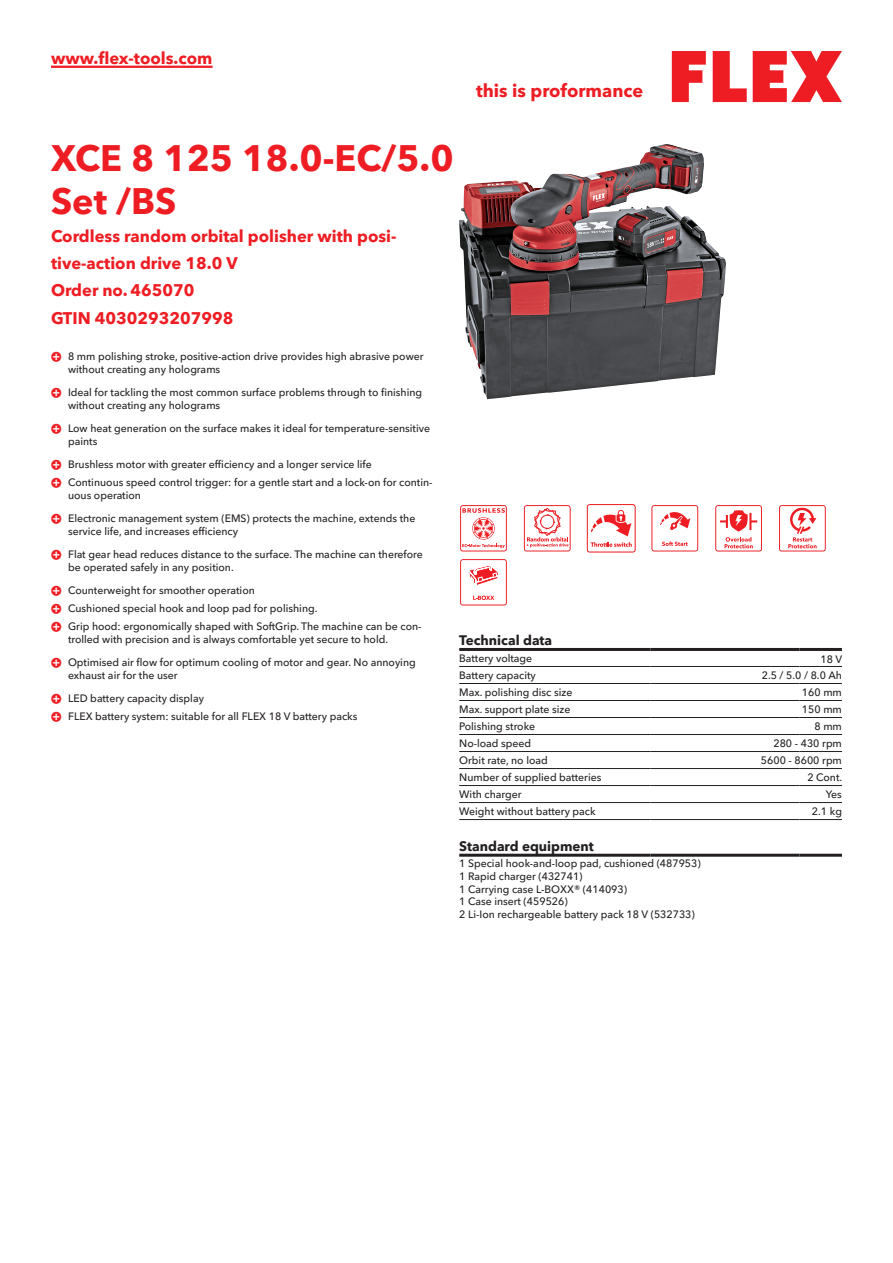
<style>
.page{position:relative;width:893px;height:1263px;background:#fff}
.page>*{position:absolute;margin:0;border:0;box-sizing:border-box;transform-origin:0 0}
.CB_AF_Product-name{font:700 36px/43.2px "Avenir Next W1 G";color:#ee1d23}
.t1{font:700 18px "Avenir Next W1 G";color:#ee1d23}
.CB_AF_Product-short{font:700 16.5px/27px "Avenir Next W1 G";color:#ee1d23}
.CB_AF_Order-number{font:700 16.5px "Avenir Next W1 G";color:#ee1d23}
.CB_AF_Table-headline{font:700 13.5px "Avenir Next W1 G";color:#231f20}
.CB_AF_Table-specific{font:500 10.5px/12.6px "Avenir Next W1 G";color:#231f20}
</style>
<div class="page">
<svg style="left:672px;top:51px;width:34px;height:51px"></svg>
<svg style="left:713px;top:51px;width:34px;height:51px"></svg>
<svg style="left:753px;top:51px;width:89px;height:51px"></svg>
<hr style="left:51px;top:66px;width:162px;height:2px;background:#ee1d23">
<img style="left:459px;top:144px;width:233px;height:255px">
<hr style="left:459px;top:666px;width:192px;height:1px;background:#231f20">
<hr style="left:651px;top:666px;width:148px;height:1px;background:#231f20">
<hr style="left:799px;top:666px;width:43px;height:1px;background:#231f20">
<hr style="left:459px;top:683px;width:192px;height:1px;background:#231f20">
<hr style="left:651px;top:683px;width:148px;height:1px;background:#231f20">
<hr style="left:799px;top:683px;width:43px;height:1px;background:#231f20">
<hr style="left:459px;top:700px;width:192px;height:1px;background:#231f20">
<hr style="left:651px;top:700px;width:148px;height:1px;background:#231f20">
<hr style="left:799px;top:700px;width:43px;height:1px;background:#231f20">
<hr style="left:459px;top:717px;width:192px;height:1px;background:#231f20">
<hr style="left:651px;top:717px;width:148px;height:1px;background:#231f20">
<hr style="left:799px;top:717px;width:43px;height:1px;background:#231f20">
<hr style="left:459px;top:734px;width:192px;height:1px;background:#231f20">
<hr style="left:651px;top:734px;width:148px;height:1px;background:#231f20">
<hr style="left:799px;top:734px;width:43px;height:1px;background:#231f20">
<hr style="left:459px;top:751px;width:192px;height:1px;background:#231f20">
<hr style="left:651px;top:751px;width:148px;height:1px;background:#231f20">
<hr style="left:799px;top:751px;width:43px;height:1px;background:#231f20">
<hr style="left:459px;top:768px;width:192px;height:1px;background:#231f20">
<hr style="left:651px;top:768px;width:148px;height:1px;background:#231f20">
<hr style="left:799px;top:768px;width:43px;height:1px;background:#231f20">
<hr style="left:459px;top:785px;width:192px;height:1px;background:#231f20">
<hr style="left:651px;top:785px;width:148px;height:1px;background:#231f20">
<hr style="left:799px;top:785px;width:43px;height:1px;background:#231f20">
<hr style="left:459px;top:802px;width:192px;height:1px;background:#231f20">
<hr style="left:651px;top:802px;width:148px;height:1px;background:#231f20">
<hr style="left:799px;top:802px;width:43px;height:1px;background:#231f20">
<hr style="left:459px;top:819px;width:192px;height:1px;background:#231f20">
<hr style="left:651px;top:819px;width:148px;height:1px;background:#231f20">
<hr style="left:799px;top:819px;width:43px;height:1px;background:#231f20">
<hr style="left:459px;top:648px;width:192px;height:3px;background:#231f20">
<hr style="left:651px;top:648px;width:148px;height:3px;background:#231f20">
<hr style="left:799px;top:648px;width:43px;height:3px;background:#231f20">
<hr style="left:459px;top:854px;width:192px;height:3px;background:#231f20">
<hr style="left:651px;top:854px;width:148px;height:3px;background:#231f20">
<hr style="left:799px;top:854px;width:43px;height:3px;background:#231f20">
<svg style="left:460px;top:505px;width:47px;height:46px"></svg>
<svg style="left:524px;top:505px;width:47px;height:46px"></svg>
<svg style="left:587px;top:504px;width:49px;height:48px"></svg>
<svg style="left:651px;top:505px;width:47px;height:46px"></svg>
<svg style="left:715px;top:505px;width:47px;height:46px"></svg>
<svg style="left:779px;top:505px;width:47px;height:46px"></svg>
<svg style="left:460px;top:559px;width:47px;height:46px"></svg>
<h3 class="CB_AF_Product-short" style="left:51px;top:43px;width:163px">www.flex-tools.com</h3>
<p class="CB_AF_Product-name" style="left:51px;top:134px;width:404px">XCE 8 125 18.0-EC/5.0<br>Set /BS</p>
<p class="CB_AF_Product-short" style="left:51px;top:221px;width:347px">Cordless random orbital polisher with posi&shy;tive-action drive 18.0 V</p>
<p class="CB_AF_Order-number" style="left:51px;top:277px;width:145px">Order no. 465070</p>
<p class="CB_AF_Order-number" style="left:51px;top:305px;width:184px">GTIN 4030293207998</p>
<h2 class="t1" style="left:476px;top:77px;width:169px">this is proformance</h2>
<p class="CB_AF_Table-specific" style="left:68px;top:349px;width:357px">8 mm polishing stroke, positive-action drive provides high abrasive power without creating any holograms</p>
<p class="CB_AF_Table-specific" style="left:68px;top:385px;width:356px">Ideal for tackling the most common surface problems through to finishing without creating any holograms</p>
<p class="CB_AF_Table-specific" style="left:68px;top:421px;width:363px">Low heat generation on the surface makes it ideal for temperature-sensitive paints</p>
<p class="CB_AF_Table-specific" style="left:68px;top:457px;width:305px">Brushless motor with greater efficiency and a longer service life</p>
<p class="CB_AF_Table-specific" style="left:68px;top:475px;width:366px">Continuous speed control trigger: for a gentle start and a lock-on for contin&shy;uous operation</p>
<p class="CB_AF_Table-specific" style="left:68px;top:511px;width:349px">Electronic management system (EMS) protects the machine, extends the service life, and increases efficiency</p>
<p class="CB_AF_Table-specific" style="left:68px;top:547px;width:356px">Flat gear head reduces distance to the surface. The machine can therefore be operated safely in any position.</p>
<p class="CB_AF_Table-specific" style="left:68px;top:583px;width:188px">Counterweight for smoother operation</p>
<p class="CB_AF_Table-specific" style="left:68px;top:601px;width:251px">Cushioned special hook and loop pad for polishing.</p>
<p class="CB_AF_Table-specific" style="left:68px;top:619px;width:355px">Grip hood: ergonomically shaped with SoftGrip. The machine can be con&shy;trolled with precision and is always comfortable yet secure to hold.</p>
<p class="CB_AF_Table-specific" style="left:68px;top:655px;width:349px">Optimised air flow for optimum cooling of motor and gear. No annoying exhaust air for the user</p>
<p class="CB_AF_Table-specific" style="left:68px;top:691px;width:137px">LED battery capacity display</p>
<p class="CB_AF_Table-specific" style="left:68px;top:709px;width:291px">FLEX battery system: suitable for all FLEX 18 V battery packs</p>
<p class="CB_AF_Table-headline" style="left:459px;top:630px;width:94px">Technical data</p>
<p class="CB_AF_Table-specific" style="left:459px;top:651px;width:75px">Battery voltage</p>
<p class="CB_AF_Table-specific" style="left:820px;top:652px;width:23px">18 V</p>
<p class="CB_AF_Table-specific" style="left:459px;top:668px;width:78px">Battery capacity</p>
<p class="CB_AF_Table-specific" style="left:762px;top:668px;width:82px">2.5 / 5.0 / 8.0 Ah</p>
<p class="CB_AF_Table-specific" style="left:459px;top:685px;width:115px">Max. polishing disc size</p>
<p class="CB_AF_Table-specific" style="left:802px;top:685px;width:41px">160 mm</p>
<p class="CB_AF_Table-specific" style="left:459px;top:702px;width:113px">Max. support plate size</p>
<p class="CB_AF_Table-specific" style="left:802px;top:702px;width:41px">150 mm</p>
<p class="CB_AF_Table-specific" style="left:459px;top:719px;width:77px">Polishing stroke</p>
<p class="CB_AF_Table-specific" style="left:814px;top:719px;width:29px">8 mm</p>
<p class="CB_AF_Table-specific" style="left:459px;top:736px;width:74px">No-load speed</p>
<p class="CB_AF_Table-specific" style="left:773px;top:736px;width:70px">280 - 430 rpm</p>
<p class="CB_AF_Table-specific" style="left:459px;top:753px;width:90px">Orbit rate, no load</p>
<p class="CB_AF_Table-specific" style="left:761px;top:753px;width:82px">5600 - 8600 rpm</p>
<p class="CB_AF_Table-specific" style="left:459px;top:770px;width:144px">Number of supplied batteries</p>
<p class="CB_AF_Table-specific" style="left:807px;top:770px;width:36px">2 Cont.</p>
<p class="CB_AF_Table-specific" style="left:459px;top:787px;width:64px">With charger</p>
<p class="CB_AF_Table-specific" style="left:826px;top:787px;width:18px">Yes</p>
<p class="CB_AF_Table-specific" style="left:459px;top:804px;width:138px">Weight without battery pack</p>
<p class="CB_AF_Table-specific" style="left:812px;top:804px;width:32px">2.1 kg</p>
<p class="CB_AF_Table-headline" style="left:459px;top:835px;width:136px">Standard equipment</p>
<p class="CB_AF_Table-specific" style="left:459px;top:856px;width:243px">1 Special hook-and-loop pad, cushioned (487953)<br>1 Rapid charger (432741)<br>1 Carrying case L-BOXX® (414093)<br>1 Case insert (459526)<br>2 Li-Ion rechargeable battery pack 18 V (532733)</p>
</div>
